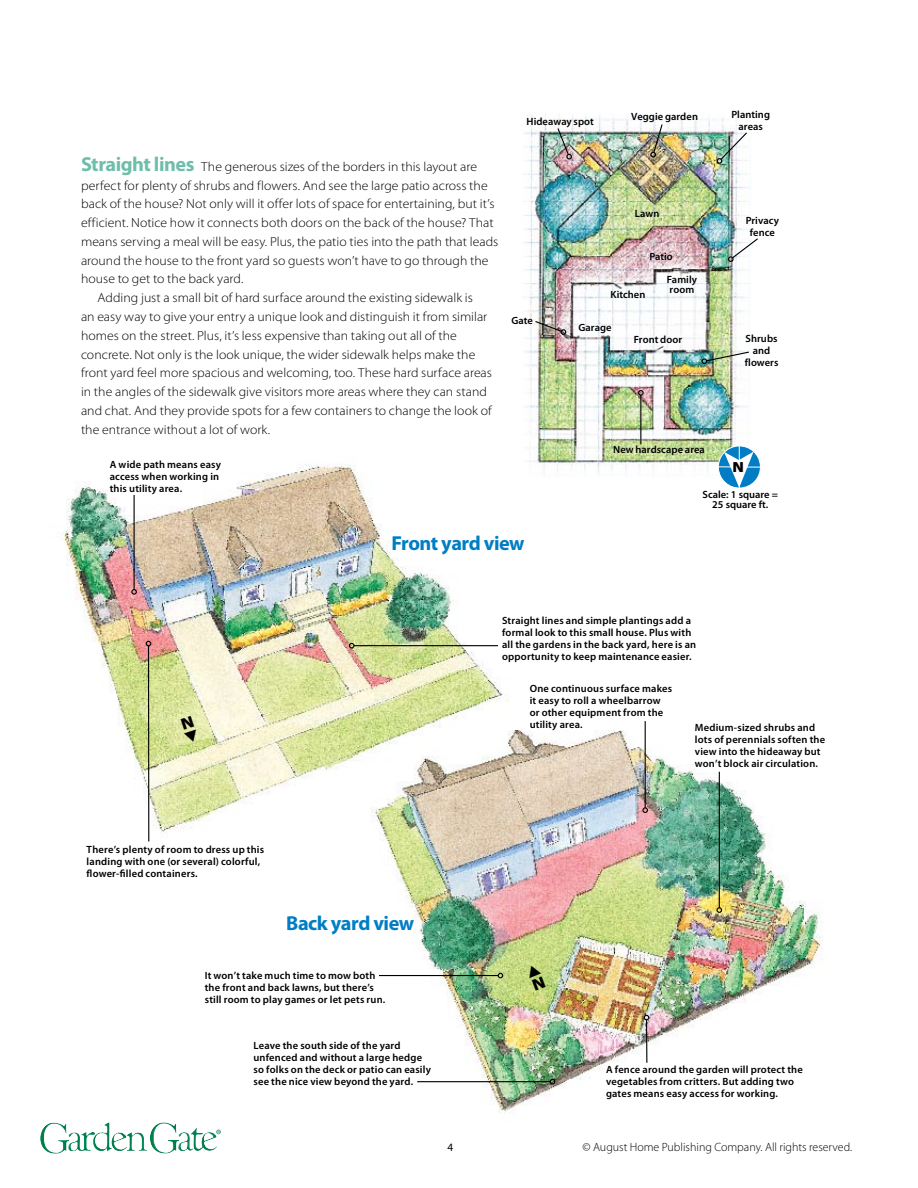
<style>
.page{position:relative;width:918px;height:1188px;background:#fff}
.page>*{position:absolute;margin:0;border:0;box-sizing:border-box;transform-origin:0 0}
.t1{font:700 20.25px "Myriad Pro";letter-spacing:-.025em;color:#007dc5}
.t2{font:900 14.7px "Myriad Pro";color:#000;scale:1.11 1}
.t3{font:300 13.2px "Myriad Pro";color:#000;scale:1.05 1}
.t4{font:300 12px "Myriad Pro";color:#000}
.t5{font:11.25px "Myriad Pro";color:#000}
.t6{font:600 10.5px/12px "Myriad Pro";letter-spacing:.015em;color:#000}
.s1{font-weight:700;font-size:20.25px;color:#6ebeac}
</style>
<div class="page">
<img style="left:62px;top:460px;width:447px;height:382px">
<img style="left:365px;top:713px;width:458px;height:401px">
<img style="left:524px;top:114px;width:226px;height:362px">
<hr style="left:134px;top:495px;width:1px;height:95px;background:#000">
<svg style="left:131px;top:589px;width:6px;height:6px"></svg>
<hr style="left:148px;top:646px;width:1px;height:196px;background:#000">
<svg style="left:146px;top:641px;width:5px;height:5px"></svg>
<hr style="left:354px;top:645px;width:144px;height:1px;background:#000">
<svg style="left:349px;top:643px;width:6px;height:5px"></svg>
<hr style="left:645px;top:721px;width:1px;height:87px;background:#000">
<svg style="left:642px;top:807px;width:6px;height:6px"></svg>
<hr style="left:379px;top:975px;width:119px;height:1px;background:#000">
<svg style="left:498px;top:973px;width:5px;height:5px"></svg>
<hr style="left:646px;top:1020px;width:1px;height:43px;background:#000">
<svg style="left:644px;top:1015px;width:5px;height:5px"></svg>
<hr style="left:719px;top:772px;width:1px;height:136px;background:#000">
<svg style="left:717px;top:907px;width:5px;height:6px"></svg>
<svg style="left:557px;top:127px;width:15px;height:32px"></svg>
<svg style="left:650px;top:123px;width:13px;height:35px"></svg>
<svg style="left:717px;top:131px;width:31px;height:33px"></svg>
<svg style="left:728px;top:237px;width:30px;height:25px"></svg>
<svg style="left:702px;top:351px;width:48px;height:13px"></svg>
<hr style="left:640px;top:395px;width:1px;height:49px;background:#000">
<svg style="left:638px;top:390px;width:6px;height:6px"></svg>
<hr style="left:417px;top:1081px;width:133px;height:1px;background:#000">
<svg style="left:550px;top:1079px;width:5px;height:5px"></svg>
<svg style="left:534px;top:320px;width:32px;height:15px"></svg>
<svg style="left:718px;top:445px;width:43px;height:43px"></svg>
<hr style="left:718px;top:466px;width:46px;height:2px;background:#fff">
<hr style="left:739px;top:439px;width:1px;height:49px;background:#fff">
<img style="left:68px;top:1132px;width:111px;height:19px">
<svg style="left:216px;top:1129px;width:5px;height:6px"></svg>
<svg style="left:181px;top:716px;width:18px;height:27px"></svg>
<svg style="left:525px;top:963px;width:21px;height:27px"></svg>
<p class="t3" style="left:81px;top:159px;width:379px"><span class="s1">Straight lines</span> The generous sizes of the borders in this layout are</p>
<p class="t3" style="left:81px;top:177px;width:389px">perfect for plenty of shrubs and flowers. And see the large patio across the</p>
<p class="t3" style="left:81px;top:196px;width:395px">back of the house? Not only will it offer lots of space for entertaining, but it’s</p>
<p class="t3" style="left:81px;top:215px;width:394px">efficient. Notice how it connects both doors on the back of the house? That</p>
<p class="t3" style="left:81px;top:234px;width:399px">means serving a meal will be easy. Plus, the patio ties into the path that leads</p>
<p class="t3" style="left:81px;top:252px;width:390px">around the house to the front yard so guests won’t have to go through the</p>
<p class="t3" style="left:81px;top:271px;width:156px">house to get to the back yard.</p>
<p class="t3" style="left:98px;top:290px;width:359px">Adding just a small bit of hard surface around the existing sidewalk is</p>
<p class="t3" style="left:81px;top:309px;width:389px">an easy way to give your entry a unique look and distinguish it from similar</p>
<p class="t3" style="left:81px;top:327px;width:360px">homes on the street. Plus, it’s less expensive than taking out all of the</p>
<p class="t3" style="left:81px;top:346px;width:377px">concrete. Not only is the look unique, the wider sidewalk helps make the</p>
<p class="t3" style="left:81px;top:365px;width:393px">front yard feel more spacious and welcoming, too. These hard surface areas</p>
<p class="t3" style="left:81px;top:384px;width:388px">in the angles of the sidewalk give visitors more areas where they can stand</p>
<p class="t3" style="left:81px;top:402px;width:393px">and chat. And they provide spots for a few containers to change the look of</p>
<p class="t3" style="left:81px;top:421px;width:182px">the entrance without a lot of work.</p>
<p class="t6" style="left:110px;top:459px;width:113px">A wide path means easy access when working in this utility area.</p>
<p class="t6" style="left:527px;top:115px;width:69px">Hideaway spot</p>
<p class="t6" style="left:631px;top:111px;width:68px">Veggie garden</p>
<p class="t6" style="left:731px;top:108px;width:40px;text-align:center">Planting areas</p>
<p class="t6" style="left:635px;top:208px;width:26px">Lawn</p>
<p class="t6" style="left:649px;top:250px;width:25px">Patio</p>
<p class="t6" style="left:610px;top:288px;width:37px">Kitchen</p>
<p class="t6" style="left:667px;top:274px;width:32px;line-height:10.5px">Family room</p>
<p class="t6" style="left:746px;top:214px;width:35px;text-align:center">Privacy fence</p>
<p class="t6" style="left:511px;top:314px;width:23px">Gate</p>
<p class="t6" style="left:578px;top:321px;width:35px">Garage</p>
<p class="t6" style="left:634px;top:333px;width:50px">Front door</p>
<p class="t6" style="left:613px;top:443px;width:93px">New hardscape area</p>
<p class="t6" style="left:745px;top:332px;width:35px;text-align:center">Shrubs and flowers</p>
<h2 class="t2" style="left:733px;top:457px;width:12px">N</h2>
<p class="t6" style="left:703px;top:489px;width:77px;line-height:10.5px;text-align:center">Scale: 1 square =<br>25 square ft.</p>
<h1 class="t1" style="left:392px;top:530px;width:135px">Front yard view</h1>
<p class="t6" style="left:502px;top:615px;width:196px">Straight lines and simple plantings add a formal look to this small house. Plus with all the gardens in the back yard, here is an opportunity to keep maintenance easier.</p>
<p class="t6" style="left:530px;top:682px;width:144px">One continuous surface makes it easy to roll a wheelbarrow or other equipment from the utility area.</p>
<p class="t6" style="left:695px;top:721px;width:132px">Medium-sized shrubs and lots of perennials soften the view into the hideaway but won’t block air circulation.</p>
<p class="t6" style="left:87px;top:843px;width:179px">There’s plenty of room to dress up this landing with one (or several) colorful, flower-filled containers.</p>
<h1 class="t1" style="left:286px;top:910px;width:130px">Back yard view</h1>
<p class="t6" style="left:205px;top:969px;width:182px">It won’t take much time to mow both the front and back lawns, but there’s still room to play games or let pets run.</p>
<p class="t6" style="left:254px;top:1039px;width:179px">Leave the south side of the yard unfenced and without a large hedge so folks on the deck or patio can easily see the nice view beyond the yard.</p>
<p class="t6" style="left:606px;top:1063px;width:198px">A fence around the garden will protect the vegetables from critters. But adding two gates means easy access for working.</p>
<p class="t5" style="left:448px;top:1140px;width:7px">4</p>
<p class="t4" style="left:583px;top:1140px;width:271px">© August Home Publishing Company. All rights reserved.</p>
</div>
